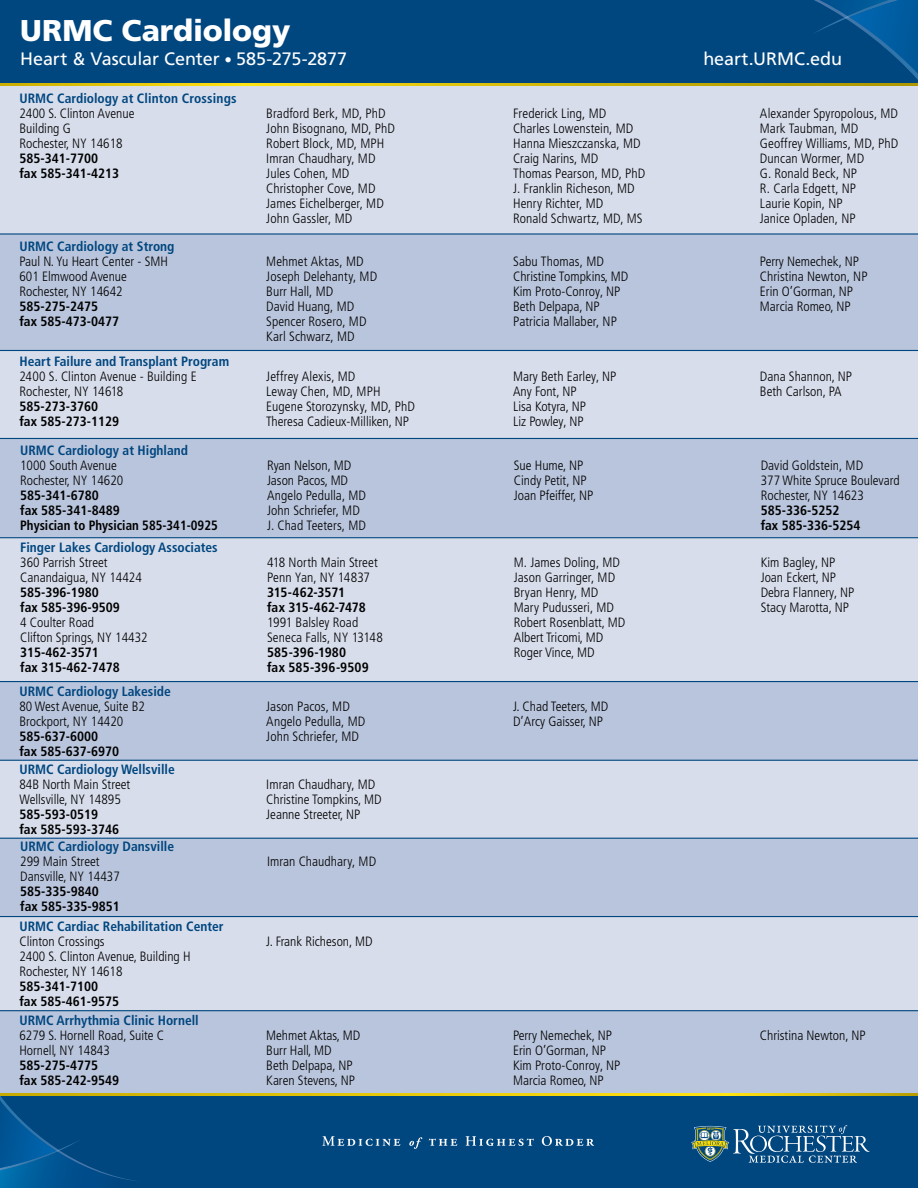
<style>
.page{position:relative;width:918px;height:1188px;background:#fff}
.page>*{position:absolute;margin:0;border:0;box-sizing:border-box;transform-origin:0 0}
.t1{font:900 30px "Frutiger LT Std";color:#fff}
.t2{font:18px "Frutiger LT Std";letter-spacing:-.005em;color:#fff}
.t3{font:300 condensed 13.5px/15px "Frutiger LT Pro";color:#000}
.t4{font:700 condensed 13.5px/15px "Frutiger";color:#000}
.t5{font:700 condensed 13.5px "Frutiger";color:#00467f}
.s1{font-weight:700;font-stretch:condensed;font-size:15px}
</style>
<div class="page">
<div style="left:0;top:1093px;width:918px;height:95px;background:#00467f"></div>
<svg style="left:0;top:1095px;width:141px;height:93px"></svg>
<div style="left:0;top:0;width:918px;height:85px;background:#00467f"></div>
<svg style="left:814px;top:0;width:104px;height:80px"></svg>
<svg style="left:0;top:83px;width:918px;height:3px;background:#d6ba08"></svg>
<svg style="left:0;top:1093px;width:918px;height:2px;background:#e2c40a"></svg>
<svg style="left:691px;top:1125px;width:179px;height:38px"></svg>
<svg style="left:322px;top:1136px;width:78px;height:10px"></svg>
<svg style="left:409px;top:1137px;width:13px;height:12px"></svg>
<svg style="left:429px;top:1139px;width:28px;height:7px"></svg>
<svg style="left:466px;top:1136px;width:68px;height:10px"></svg>
<svg style="left:542px;top:1136px;width:52px;height:10px"></svg>
<div style="left:0;top:538px;width:918px;height:143px;background:#d7ddeb"></div>
<div style="left:0;top:1011px;width:918px;height:82px;background:#b9c5dc"></div>
<div style="left:0;top:350px;width:918px;height:88px;background:#d7ddeb"></div>
<div style="left:0;top:838px;width:918px;height:79px;background:#b9c5dc"></div>
<div style="left:0;top:916px;width:918px;height:94px;background:#d7ddeb"></div>
<div style="left:0;top:86px;width:918px;height:203px;background:#d7ddeb"></div>
<div style="left:0;top:235px;width:918px;height:115px;background:#b9c5dc"></div>
<div style="left:0;top:438px;width:918px;height:99px;background:#b9c5dc"></div>
<div style="left:0;top:682px;width:918px;height:78px;background:#b9c5dc"></div>
<div style="left:0;top:761px;width:918px;height:77px;background:#d7ddeb"></div>
<hr style="left:0;top:233px;width:918px;height:2px;background:#00467f">
<hr style="left:0;top:350px;width:918px;height:1px;background:#00467f">
<hr style="left:0;top:681px;width:918px;height:1px;background:#00467f">
<hr style="left:0;top:760px;width:918px;height:1px;background:#00467f">
<hr style="left:0;top:838px;width:918px;height:1px;background:#00467f">
<hr style="left:0;top:1010px;width:918px;height:1px;background:#00467f">
<hr style="left:0;top:916px;width:918px;height:1px;background:#00467f">
<hr style="left:0;top:438px;width:918px;height:1px;background:#00467f">
<hr style="left:0;top:537px;width:918px;height:1px;background:#00467f">
<h1 class="t1" style="left:20px;top:12px;width:272px">URMC Cardiology</h1>
<h2 class="t2" style="left:20px;top:48px;width:328px">Heart &amp; Vascular Center <span class="s1">•</span> 585-275-2877</h2>
<h2 class="t2" style="left:703px;top:48px;width:140px">heart.URMC.edu</h2>
<p class="t5" style="left:20px;top:90px;width:219px">URMC Cardiology at Clinton Crossings</p>
<p class="t3" style="left:20px;top:106px;width:116px">2400 S. Clinton Avenue<br>Building G<br>Rochester, NY 14618</p>
<p class="t4" style="left:20px;top:151px;width:101px">585-341-7700<br>fax 585-341-4213</p>
<p class="t5" style="left:19px;top:238px;width:157px">URMC Cardiology at Strong</p>
<p class="t3" style="left:19px;top:254px;width:150px">Paul N. Yu Heart Center - SMH<br>601 Elmwood Avenue<br>Rochester, NY 14642</p>
<p class="t4" style="left:19px;top:298px;width:101px">585-275-2475<br>fax 585-473-0477</p>
<p class="t5" style="left:20px;top:354px;width:211px">Heart Failure and Transplant Program</p>
<p class="t3" style="left:20px;top:369px;width:179px">2400 S. Clinton Avenue - Building E<br>Rochester, NY 14618</p>
<p class="t4" style="left:20px;top:399px;width:101px">585-273-3760<br>fax 585-273-1129</p>
<p class="t5" style="left:20px;top:442px;width:169px">URMC Cardiology at Highland</p>
<p class="t3" style="left:20px;top:458px;width:105px">1000 South Avenue<br>Rochester, NY 14620</p>
<p class="t4" style="left:20px;top:488px;width:199px">585-341-6780<br>fax 585-341-8489<br>Physician to Physician 585-341-0925</p>
<p class="t5" style="left:20px;top:540px;width:199px">Finger Lakes Cardiology Associates</p>
<p class="t3" style="left:20px;top:555px;width:123px">360 Parrish Street<br>Canandaigua, NY 14424</p>
<p class="t4" style="left:20px;top:585px;width:101px">585-396-1980<br>fax 585-396-9509</p>
<p class="t3" style="left:20px;top:615px;width:129px">4 Coulter Road<br>Clifton Springs, NY 14432</p>
<p class="t4" style="left:20px;top:645px;width:101px">315-462-3571<br>fax 315-462-7478</p>
<p class="t5" style="left:19px;top:684px;width:153px">URMC Cardiology Lakeside</p>
<p class="t3" style="left:19px;top:699px;width:127px">80 West Avenue, Suite B2<br>Brockport, NY 14420</p>
<p class="t4" style="left:19px;top:729px;width:101px">585-637-6000<br>fax 585-637-6970</p>
<p class="t5" style="left:19px;top:761px;width:157px">URMC Cardiology Wellsville</p>
<p class="t3" style="left:19px;top:777px;width:112px">84B North Main Street<br>Wellsville, NY 14895</p>
<p class="t4" style="left:19px;top:807px;width:101px">585-593-0519<br>fax 585-593-3746</p>
<p class="t5" style="left:20px;top:839px;width:155px">URMC Cardiology Dansville</p>
<p class="t3" style="left:20px;top:854px;width:101px">299 Main Street<br>Dansville, NY 14437</p>
<p class="t4" style="left:20px;top:884px;width:101px">585-335-9840<br>fax 585-335-9851</p>
<p class="t5" style="left:19px;top:919px;width:206px">URMC Cardiac Rehabilitation Center</p>
<p class="t3" style="left:19px;top:934px;width:173px">Clinton Crossings<br>2400 S. Clinton Avenue, Building H<br>Rochester, NY 14618</p>
<p class="t4" style="left:19px;top:979px;width:101px">585-341-7100<br>fax 585-461-9575</p>
<p class="t5" style="left:19px;top:1013px;width:181px">URMC Arrhythmia Clinic Hornell</p>
<p class="t3" style="left:19px;top:1028px;width:146px">6279 S. Hornell Road, Suite C<br>Hornell, NY 14843</p>
<p class="t4" style="left:19px;top:1058px;width:101px">585-275-4775<br>fax 585-242-9549</p>
<p class="t3" style="left:266px;top:106px;width:130px">Bradford Berk, MD, PhD<br>John Bisognano, MD, PhD<br>Robert Block, MD, MPH<br>Imran Chaudhary, MD<br>Jules Cohen, MD<br>Christopher Cove, MD<br>James Eichelberger, MD<br>John Gassler, MD</p>
<p class="t3" style="left:513px;top:106px;width:134px">Frederick Ling, MD<br>Charles Lowenstein, MD<br>Hanna Mieszczanska, MD<br>Craig Narins, MD<br>Thomas Pearson, MD, PhD<br>J. Franklin Richeson, MD<br>Henry Richter, MD<br>Ronald Schwartz, MD, MS</p>
<p class="t3" style="left:760px;top:106px;width:140px">Alexander Spyropolous, MD<br>Mark Taubman, MD<br>Geoffrey Williams, MD, PhD<br>Duncan Wormer, MD<br>G. Ronald Beck, NP<br>R. Carla Edgett, NP<br>Laurie Kopin, NP<br>Janice Opladen, NP</p>
<p class="t3" style="left:266px;top:254px;width:112px">Mehmet Aktas, MD<br>Joseph Delehanty, MD<br>Burr Hall, MD<br>David Huang, MD<br>Spencer Rosero, MD<br>Karl Schwarz, MD</p>
<p class="t3" style="left:513px;top:253px;width:117px">Sabu Thomas, MD<br>Christine Tompkins, MD<br>Kim Proto-Conroy, NP<br>Beth Delpapa, NP<br>Patricia Mallaber, NP</p>
<p class="t3" style="left:760px;top:253px;width:109px">Perry Nemechek, NP<br>Christina Newton, NP<br>Erin O’Gorman, NP<br>Marcia Romeo, NP</p>
<p class="t3" style="left:266px;top:369px;width:150px">Jeffrey Alexis, MD<br>Leway Chen, MD, MPH<br>Eugene Storozynsky, MD, PhD<br>Theresa Cadieux-Milliken, NP</p>
<p class="t3" style="left:513px;top:369px;width:105px">Mary Beth Earley, NP<br>Any Font, NP<br>Lisa Kotyra, NP<br>Liz Powley, NP</p>
<p class="t3" style="left:760px;top:369px;width:94px">Dana Shannon, NP<br>Beth Carlson, PA</p>
<p class="t3" style="left:267px;top:458px;width:101px">Ryan Nelson, MD<br>Jason Pacos, MD<br>Angelo Pedulla, MD<br>John Schriefer, MD<br>J. Chad Teeters, MD</p>
<p class="t3" style="left:514px;top:458px;width:81px">Sue Hume, NP<br>Cindy Petit, NP<br>Joan Pfeiffer, NP</p>
<p class="t3" style="left:761px;top:458px;width:140px">David Goldstein, MD<br>377 White Spruce Boulevard<br>Rochester, NY 14623</p>
<p class="t4" style="left:761px;top:503px;width:101px">585-336-5252<br>fax 585-336-5254</p>
<p class="t3" style="left:267px;top:555px;width:112px">418 North Main Street<br>Penn Yan, NY 14837</p>
<p class="t4" style="left:267px;top:585px;width:100px">315-462-3571 fax 315-462-7478</p>
<p class="t3" style="left:267px;top:615px;width:117px">1991 Balsley Road<br>Seneca Falls, NY 13148</p>
<p class="t4" style="left:267px;top:645px;width:103px">585-396-1980<br>fax 585-396-9509</p>
<p class="t3" style="left:514px;top:555px;width:113px">M. James Doling, MD<br>Jason Garringer, MD<br>Bryan Henry, MD<br>Mary Pudusseri, MD<br>Robert Rosenblatt, MD<br>Albert Tricomi, MD<br>Roger Vince, MD</p>
<p class="t3" style="left:761px;top:555px;width:95px">Kim Bagley, NP<br>Joan Eckert, NP<br>Debra Flannery, NP<br>Stacy Marotta, NP</p>
<p class="t3" style="left:266px;top:699px;width:101px">Jason Pacos, MD<br>Angelo Pedulla, MD<br>John Schriefer, MD</p>
<p class="t3" style="left:513px;top:699px;width:97px">J. Chad Teeters, MD<br>D’Arcy Gaisser, NP</p>
<p class="t3" style="left:266px;top:777px;width:117px">Imran Chaudhary, MD<br>Christine Tompkins, MD<br>Jeanne Streeter, NP</p>
<p class="t3" style="left:267px;top:854px;width:111px">Imran Chaudhary, MD</p>
<p class="t3" style="left:266px;top:934px;width:108px">J. Frank Richeson, MD</p>
<p class="t3" style="left:266px;top:1028px;width:95px">Mehmet Aktas, MD<br>Burr Hall, MD<br>Beth Delpapa, NP<br>Karen Stevens, NP</p>
<p class="t3" style="left:513px;top:1028px;width:109px">Perry Nemechek, NP<br>Erin O’Gorman, NP<br>Kim Proto-Conroy, NP<br>Marcia Romeo, NP</p>
<p class="t3" style="left:760px;top:1028px;width:107px">Christina Newton, NP</p>
</div>
